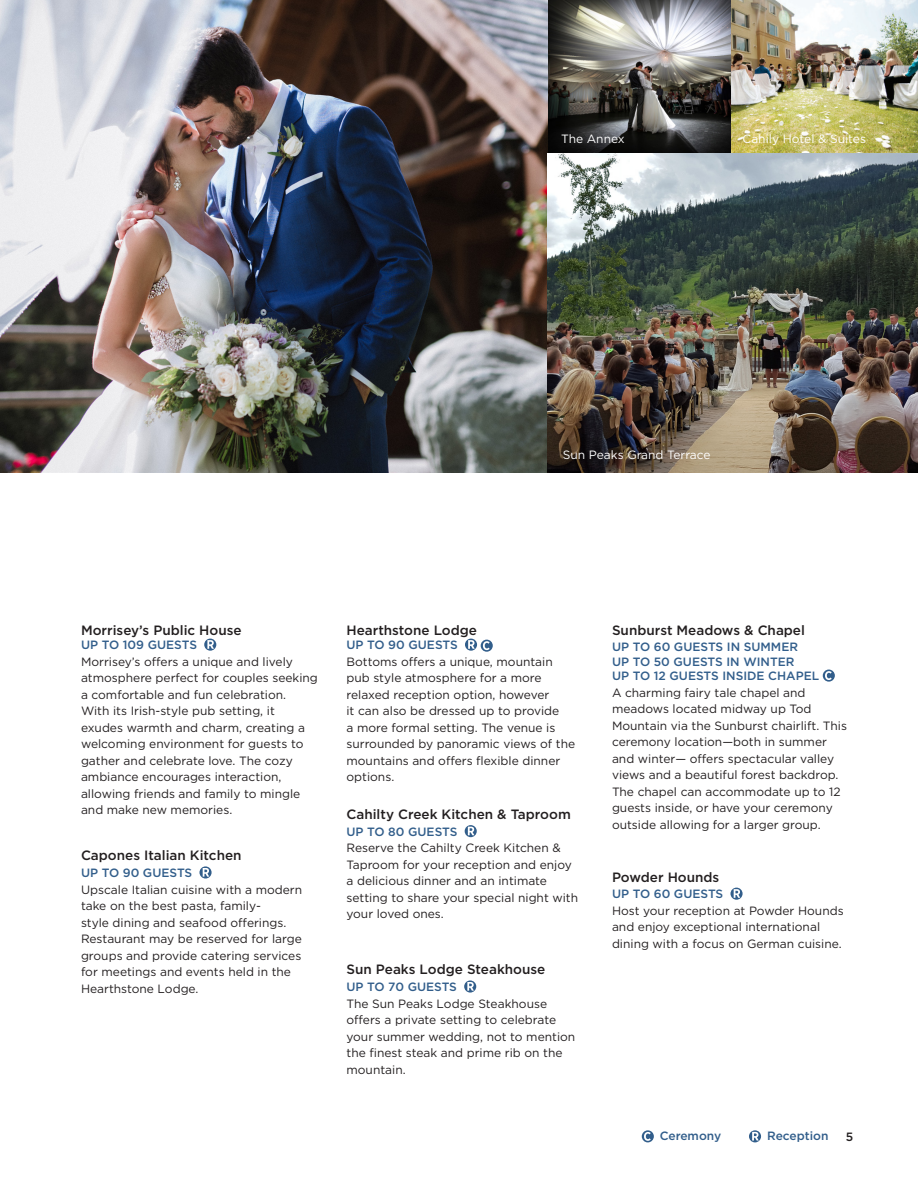
<style>
.page{position:relative;width:918px;height:1188px;background:#fff}
.page>*{position:absolute;margin:0;border:0;box-sizing:border-box;transform-origin:0 0}
.Venue_Name{font:500 13.5px "Gotham";color:#231f20}
.Body_Small{font:500 13.5px "Gotham";color:#231f20}
.Body_Small-2{font:12px/16.5px "Gotham";color:#231f20}
.Venue_Name-2{font:12px/16.5px "Gotham";color:#231f20}
.Guest_Capacity{font:500 12px/14.4px "Gotham";color:#325e8b}
.Venue_Name-3{font:12px "Gotham";color:#fff}
.t1{font:500 12px "Gotham";color:#231f20}
.s1{font-weight:500;color:#325e8b}
</style>
<div class="page">
<svg style="left:204px;top:639px;width:12px;height:12px"></svg>
<svg style="left:207px;top:640px;width:7px;height:9px"></svg>
<svg style="left:199px;top:866px;width:13px;height:13px"></svg>
<svg style="left:203px;top:868px;width:6px;height:9px"></svg>
<div style="left:465px;top:639px;width:12px;height:12px;background:#325e8b;border-radius:50%"></div>
<svg style="left:468px;top:640px;width:7px;height:9px"></svg>
<svg style="left:481px;top:640px;width:12px;height:12px"></svg>
<svg style="left:483px;top:641px;width:7px;height:9px"></svg>
<svg style="left:465px;top:825px;width:12px;height:12px"></svg>
<svg style="left:468px;top:827px;width:6px;height:8px"></svg>
<svg style="left:464px;top:980px;width:12px;height:13px"></svg>
<svg style="left:467px;top:982px;width:7px;height:9px"></svg>
<svg style="left:823px;top:670px;width:12px;height:12px"></svg>
<svg style="left:825px;top:671px;width:7px;height:9px"></svg>
<svg style="left:730px;top:888px;width:13px;height:12px"></svg>
<svg style="left:734px;top:889px;width:6px;height:9px"></svg>
<img style="left:548px;top:0;width:183px;height:154px">
<img style="left:731px;top:0;width:187px;height:154px">
<svg style="left:642px;top:1130px;width:12px;height:12px"></svg>
<svg style="left:644px;top:1132px;width:7px;height:9px"></svg>
<svg style="left:749px;top:1130px;width:12px;height:12px"></svg>
<svg style="left:752px;top:1132px;width:7px;height:9px"></svg>
<img style="left:0;top:0;width:548px;height:472px">
<img style="left:548px;top:154px;width:370px;height:318px">
<p class="Venue_Name-3" style="left:561px;top:131px;width:65px">The Annex</p>
<p class="Venue_Name-3" style="left:742px;top:131px;width:125px">Cahily Hotel &amp; Suites</p>
<p class="Venue_Name-3" style="left:563px;top:447px;width:149px">Sun Peaks Grand Terrace</p>
<p class="Body_Small" style="left:81px;top:621px;width:162px">Morrisey’s Public House</p>
<p class="Body_Small-2" style="left:81px;top:636px;width:238px"><span class="s1">UP TO 109 GUESTS<br></span>Morrisey’s offers a unique and lively atmosphere perfect for couples seeking a comfortable and fun celebration.<br>With its Irish-style pub setting, it exudes warmth and charm, creating a welcoming environment for guests to gather and celebrate love. The cozy ambiance encourages interaction, allowing friends and family to mingle and make new memories.</p>
<p class="Venue_Name" style="left:81px;top:847px;width:162px">Capones Italian Kitchen</p>
<p class="Guest_Capacity" style="left:81px;top:865px;width:113px">UP TO 90 GUESTS</p>
<p class="Body_Small-2" style="left:81px;top:881px;width:223px">Upscale Italian cuisine with a modern take on the best pasta, family-<br>style dining and seafood offerings.<br>Restaurant may be reserved for large groups and provide catering services for meetings and events held in the Hearthstone Lodge.</p>
<p class="Venue_Name" style="left:346px;top:621px;width:132px">Hearthstone Lodge</p>
<p class="Venue_Name-2" style="left:346px;top:636px;width:230px"><span class="s1">UP TO 90 GUESTS<br></span>Bottoms offers a unique, mountain pub style atmosphere for a more relaxed reception option, however<br>it can also be dressed up to provide<br>a more formal setting. The venue is surrounded by panoramic views of the mountains and offers flexible dinner options.</p>
<p class="Venue_Name" style="left:346px;top:805px;width:226px">Cahilty Creek Kitchen &amp; Taproom</p>
<p class="Guest_Capacity" style="left:346px;top:824px;width:112px">UP TO 80 GUESTS</p>
<p class="Venue_Name-2" style="left:346px;top:839px;width:233px">Reserve the Cahilty Creek Kitchen &amp;<br>Taproom for your reception and enjoy a delicious dinner and an intimate setting to share your special night with your loved ones.</p>
<p class="Venue_Name" style="left:346px;top:961px;width:200px">Sun Peaks Lodge Steakhouse</p>
<p class="Guest_Capacity" style="left:346px;top:979px;width:112px">UP TO 70 GUESTS</p>
<p class="Body_Small-2" style="left:346px;top:995px;width:230px">The Sun Peaks Lodge Steakhouse offers a private setting to celebrate your summer wedding, not to mention the finest steak and prime rib on the mountain.</p>
<p class="Venue_Name" style="left:612px;top:621px;width:195px">Sunburst Meadows &amp; Chapel</p>
<p class="Guest_Capacity" style="left:612px;top:640px;width:209px">UP TO 60 GUESTS IN SUMMER<br>UP TO 50 GUESTS IN WINTER<br>UP TO 12 GUESTS INSIDE CHAPEL</p>
<p class="Venue_Name-2" style="left:612px;top:684px;width:236px">A charming fairy tale chapel and meadows located midway up Tod Mountain via the Sunburst chairlift. This ceremony location—both in summer and winter— offers spectacular valley views and a beautiful forest backdrop.<br>The chapel can accommodate up to 12 guests inside, or have your ceremony outside allowing for a larger group.</p>
<p class="Venue_Name" style="left:612px;top:868px;width:109px">Powder Hounds</p>
<p class="Guest_Capacity" style="left:612px;top:887px;width:113px">UP TO 60 GUESTS</p>
<p class="Body_Small-2" style="left:612px;top:902px;width:233px">Host your reception at Powder Hounds and enjoy exceptional international dining with a focus on German cuisine.</p>
<p class="Guest_Capacity" style="left:660px;top:1129px;width:63px">Ceremony</p>
<p class="Guest_Capacity" style="left:767px;top:1129px;width:63px">Reception</p>
<p class="t1" style="left:846px;top:1129px;width:9px">5</p>
</div>
